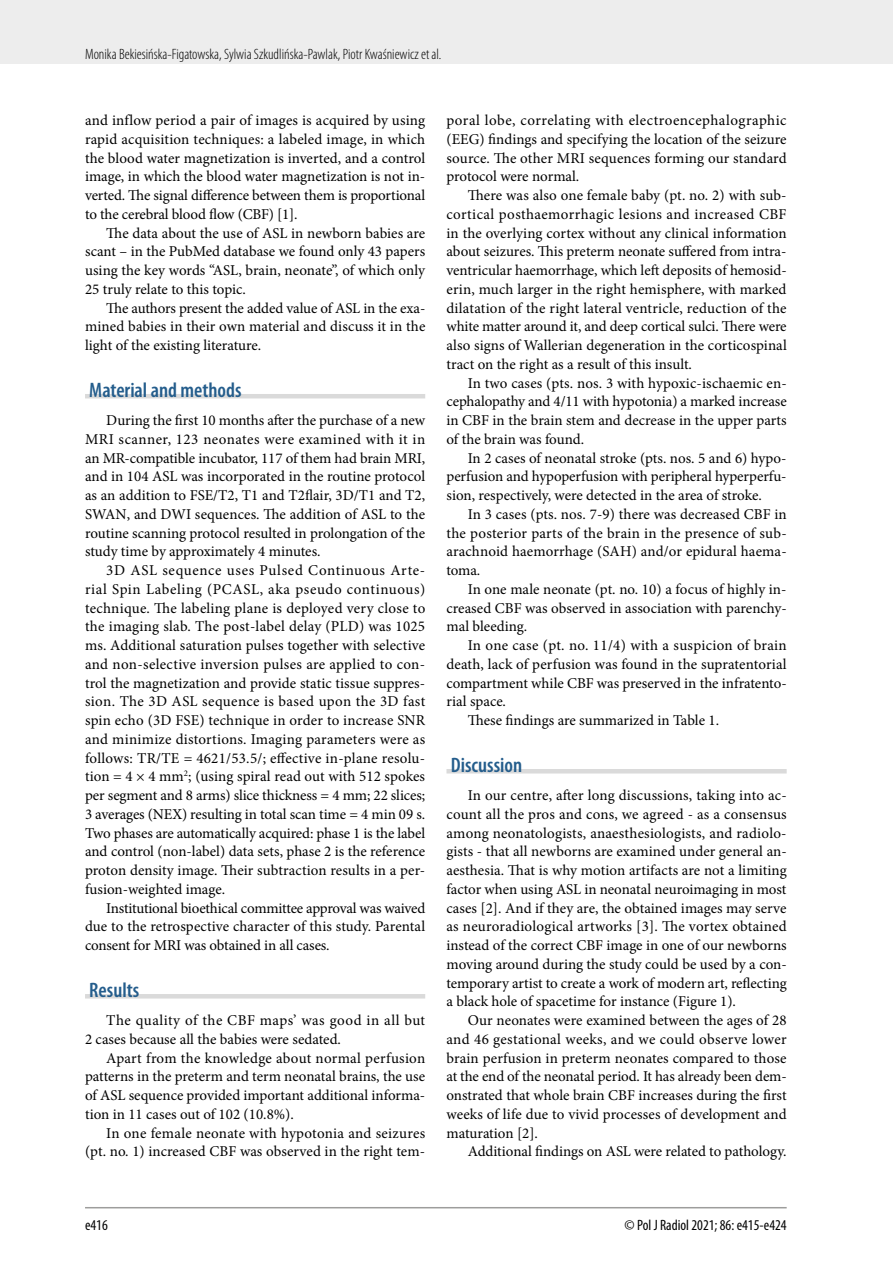
<style>
.page{position:relative;width:893px;height:1263px;background:#fff}
.page>*{position:absolute;margin:0;border:0;box-sizing:border-box;transform-origin:0 0}
.t1{font:600 condensed 21px "Myriad Pro";color:#245d8c}
.t2{font:15px/18.8px "Minion Pro";color:#000;text-align:justify}
.t3{font:300 condensed 15px "Myriad Pro";color:#000}
.t4{font:15px "Minion Pro";letter-spacing:.02em;color:#000}
.t5{font:condensed 15px "Myriad Pro";color:#000}
</style>
<div class="page">
<div style="left:0;top:0;width:893px;height:64px;background:#ededed"></div>
<hr style="left:85px;top:1207px;width:702px;height:1px;background:#9d9d9c">
<hr style="left:85px;top:394px;width:340px;height:4px;background:#dadada">
<hr style="left:85px;top:994px;width:340px;height:4px;background:#dadada">
<hr style="left:446px;top:769px;width:341px;height:4px;background:#dadada">
<p class="t3" style="left:85px;top:45px;width:358px">Monika Bekiesińska-Figatowska, Sylwia Szkudlińska-Pawlak, Piotr Kwaśniewicz et al.</p>
<p class="t2" style="left:85px;top:111px;width:342px">and inflow period a pair of images is acquired by using rapid acquisition techniques: a labeled image, in which the blood water magnetization is inverted, and a control image, in which the blood water magnetization is not in&shy;verted. The signal difference between them is proportional to the cerebral blood flow (CBF) [1].</p>
<p class="t2" style="left:85px;top:223px;width:342px;text-indent:21px">The data about the use of ASL in newborn babies are scant – in the PubMed database we found only 43 papers using the key words “ASL, brain, neonate”, of which only 25 truly relate to this topic.</p>
<p class="t2" style="left:85px;top:298px;width:342px;text-indent:21px">The authors present the added value of ASL in the exa&shy;mined babies in their own material and discuss it in the light of the existing literature.</p>
<h1 class="t1" style="left:89px;top:377px;width:154px">Material and methods</h1>
<p class="t2" style="left:85px;top:411px;width:342px;text-indent:21px">During the first 10 months after the purchase of a new MRI scanner, 123 neonates were examined with it in an MR-compatible incubator, 117 of them had brain MRI, and in 104 ASL was incorporated in the routine protocol as an addition to FSE/T2, T1 and T2flair, 3D/T1 and T2, SWAN, and DWI sequences. The addition of ASL to the routine scanning protocol resulted in prolongation of the study time by approximately 4 minutes.</p>
<p class="t2" style="left:85px;top:561px;width:342px;text-indent:21px">3D ASL sequence uses Pulsed Continuous Arte&shy;rial Spin Labeling (PCASL, aka pseudo continuous) technique. The labeling plane is deployed very close to the imaging slab. The post-label delay (PLD) was 1025 ms. Additional saturation pulses together with selective and non-selective inversion pulses are applied to con&shy;trol the magnetization and provide static tissue suppres&shy;sion. The 3D ASL sequence is based upon the 3D fast spin echo (3D FSE) technique in order to increase SNR and minimize distortions. Imaging parameters were as follows: TR/TE = 4621/53.5/; effective in-plane resolu&shy;tion = 4 × 4 mm<sup>2</sup>; (using spiral read out with 512 spokes per segment and 8 arms) slice thickness = 4 mm; 22 slices; 3 averages (NEX) resulting in total scan time = 4 min 09 s.<br>Two phases are automatically acquired: phase 1 is the label and control (non-label) data sets, phase 2 is the reference proton density image. Their subtraction results in a per&shy;fusion-weighted image.</p>
<p class="t2" style="left:85px;top:898px;width:342px;text-indent:21px">Institutional bioethical committee approval was waived due to the retrospective character of this study. Parental consent for MRI was obtained in all cases.</p>
<h1 class="t1" style="left:89px;top:977px;width:51px">Results</h1>
<p class="t2" style="left:85px;top:1011px;width:342px;text-indent:21px">The quality of the CBF maps’ was good in all but<br>2 cases because all the babies were sedated.</p>
<p class="t2" style="left:85px;top:1048px;width:342px;text-indent:21px">Apart from the knowledge about normal perfusion patterns in the preterm and term neonatal brains, the use of ASL sequence provided important additional informa&shy;tion in 11 cases out of 102 (10.8%).</p>
<p class="t2" style="left:85px;top:1123px;width:342px;text-align:right">In one female neonate with hypotonia and seizures (pt. no. 1) increased CBF was observed in the right tem-</p>
<p class="t2" style="left:446px;top:111px;width:342px">poral lobe, correlating with electroencephalographic (EEG) findings and specifying the location of the seizure source. The other MRI sequences forming our standard protocol were normal.</p>
<p class="t2" style="left:446px;top:186px;width:342px;text-indent:21px">There was also one female baby (pt. no. 2) with sub&shy;cortical posthaemorrhagic lesions and increased CBF in the overlying cortex without any clinical information about seizures. This preterm neonate suffered from intra&shy;ventricular haemorrhage, which left deposits of hemosid&shy;erin, much larger in the right hemisphere, with marked dilatation of the right lateral ventricle, reduction of the white matter around it, and deep cortical sulci. There were also signs of Wallerian degeneration in the corticospinal tract on the right as a result of this insult.</p>
<p class="t2" style="left:446px;top:373px;width:342px;text-indent:21px">In two cases (pts. nos. 3 with hypoxic-ischaemic en&shy;cephalopathy and 4/11 with hypotonia) a marked increase in CBF in the brain stem and decrease in the upper parts of the brain was found.</p>
<p class="t2" style="left:446px;top:448px;width:342px;text-indent:21px">In 2 cases of neonatal stroke (pts. nos. 5 and 6) hypo&shy;perfusion and hypoperfusion with peripheral hyperperfu&shy;sion, respectively, were detected in the area of stroke.</p>
<p class="t2" style="left:446px;top:505px;width:342px;text-indent:21px">In 3 cases (pts. nos. 7-9) there was decreased CBF in the posterior parts of the brain in the presence of sub&shy;arachnoid haemorrhage (SAH) and/or epidural haema&shy;toma.</p>
<p class="t2" style="left:446px;top:580px;width:342px;text-indent:21px">In one male neonate (pt. no. 10) a focus of highly in&shy;creased CBF was observed in association with parenchy&shy;mal bleeding.</p>
<p class="t4" style="left:468px;top:635px;width:320px">In one case (pt. no. 11/4) with a suspicion of brain</p>
<p class="t2" style="left:446px;top:655px;width:342px">death, lack of perfusion was found in the supratentorial</p>
<p class="t2" style="left:446px;top:673px;width:342px">compartment while CBF was preserved in the infratento-</p>
<p class="t2" style="left:446px;top:692px;width:61px">rial space.</p>
<p class="t2" style="left:468px;top:711px;width:253px">These findings are summarized in Table 1.</p>
<h1 class="t1" style="left:451px;top:752px;width:73px">Discussion</h1>
<p class="t2" style="left:446px;top:786px;width:342px;text-indent:21px">In our centre, after long discussions, taking into ac&shy;count all the pros and cons, we agreed - as a consensus among neonatologists, anaesthesiologists, and radiolo&shy;gists - that all newborns are examined under general an&shy;aesthesia. That is why motion artifacts are not a limiting factor when using ASL in neonatal neuroimaging in most cases [2]. And if they are, the obtained images may serve as neuroradiological artworks [3]. The vortex obtained instead of the correct CBF image in one of our newborns moving around during the study could be used by a con&shy;temporary artist to create a work of modern art, reflecting a black hole of spacetime for instance (Figure 1).</p>
<p class="t2" style="left:446px;top:1011px;width:342px;text-indent:21px">Our neonates were examined between the ages of 28 and 46 gestational weeks, and we could observe lower brain perfusion in preterm neonates compared to those at the end of the neonatal period. It has already been dem&shy;onstrated that whole brain CBF increases during the first weeks of life due to vivid processes of development and maturation [2].</p>
<p class="t2" style="left:468px;top:1142px;width:320px">Additional findings on ASL were related to pathology.</p>
<p class="t5" style="left:85px;top:1216px;width:24px">e416</p>
<p class="t5" style="left:625px;top:1216px;width:164px">© Pol J Radiol 2021; 86: e415-e424</p>
</div>
